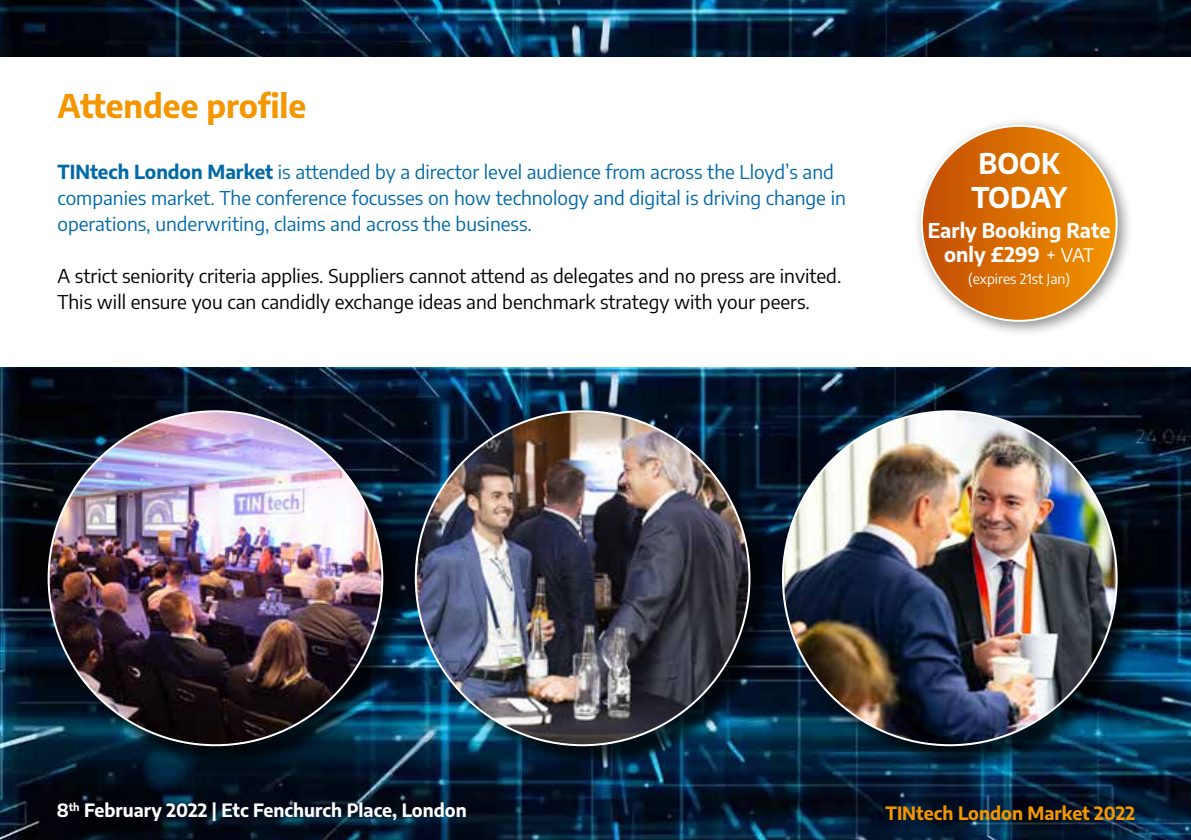
<style>
.page{position:relative;width:1191px;height:840px;background:#fff}
.page>*{position:absolute;margin:0;border:0;box-sizing:border-box;transform-origin:0 0}
.t1{font:700 32px "Encode Sans";color:#f49600}
.t2{font:700 28px/33.6px "Encode Sans";color:#fff}
.t3{font:700 20px/24px "Encode Sans";color:#fff;text-align:center}
.t4{font:19px/26px "Encode Sans";color:#0069a7}
.t5{font:19px/26px "Encode Sans";color:#000}
.t6{font:700 18px "Encode Sans";color:#fff}
.t7{font:700 18px "Encode Sans";color:#f49600}
.t8{font:14px "Encode Sans";color:#fff}
.s1{font-weight:700}
.s2{font-weight:400;font-size:18.8px}
</style>
<div class="page">
<img style="left:0;top:367px;width:1191px;height:472px">
<img style="left:0;top:0;width:1191px;height:57px">
<div style="left:418px;top:413px;width:357px;height:357px;background:#000;opacity:.75"></div>
<img style="left:416px;top:411px;width:333px;height:333px;border-radius:167px">
<div style="left:51px;top:413px;width:357px;height:357px;background:#000;opacity:.75"></div>
<img style="left:49px;top:411px;width:333px;height:333px;border-radius:167px">
<div style="left:785px;top:413px;width:357px;height:357px;background:#000;opacity:.75"></div>
<img style="left:783px;top:411px;width:333px;height:333px;border-radius:167px">
<div style="left:913px;top:117px;width:220px;height:220px;background:#000;opacity:.45"></div>
<svg style="left:921px;top:126px;width:195px;height:194px;background:#db7306"></svg>
<h1 class="t1" style="left:57px;top:82px;width:250px">Attendee profile</h1>
<p class="t4" style="left:57px;top:158px;width:790px"><span class="s1">TINtech London Market</span> is attended by a director level audience from across the Lloyd’s and companies market. The conference focusses on how technology and digital is driving change in operations, underwriting, claims and across the business.</p>
<p class="t5" style="left:57px;top:262px;width:785px">A strict seniority criteria applies. Suppliers cannot attend as delegates and no press are invited.<br>This will ensure you can candidly exchange ideas and benchmark strategy with your peers.</p>
<h2 class="t2" style="left:971px;top:145px;width:97px">BOOK<br>TODAY</h2>
<p class="t3" style="left:928px;top:217px;width:184px">Early Booking Rate only £299 <span class="s2">+ VAT</span></p>
<p class="t8" style="left:968px;top:269px;width:103px">(expires 21st Jan)</p>
<p class="t6" style="left:57px;top:796px;width:411px">8<sup>th</sup> February 2022 | Etc Fenchurch Place, London</p>
<p class="t7" style="left:885px;top:799px;width:251px">TINtech London Market 2022</p>
</div>
